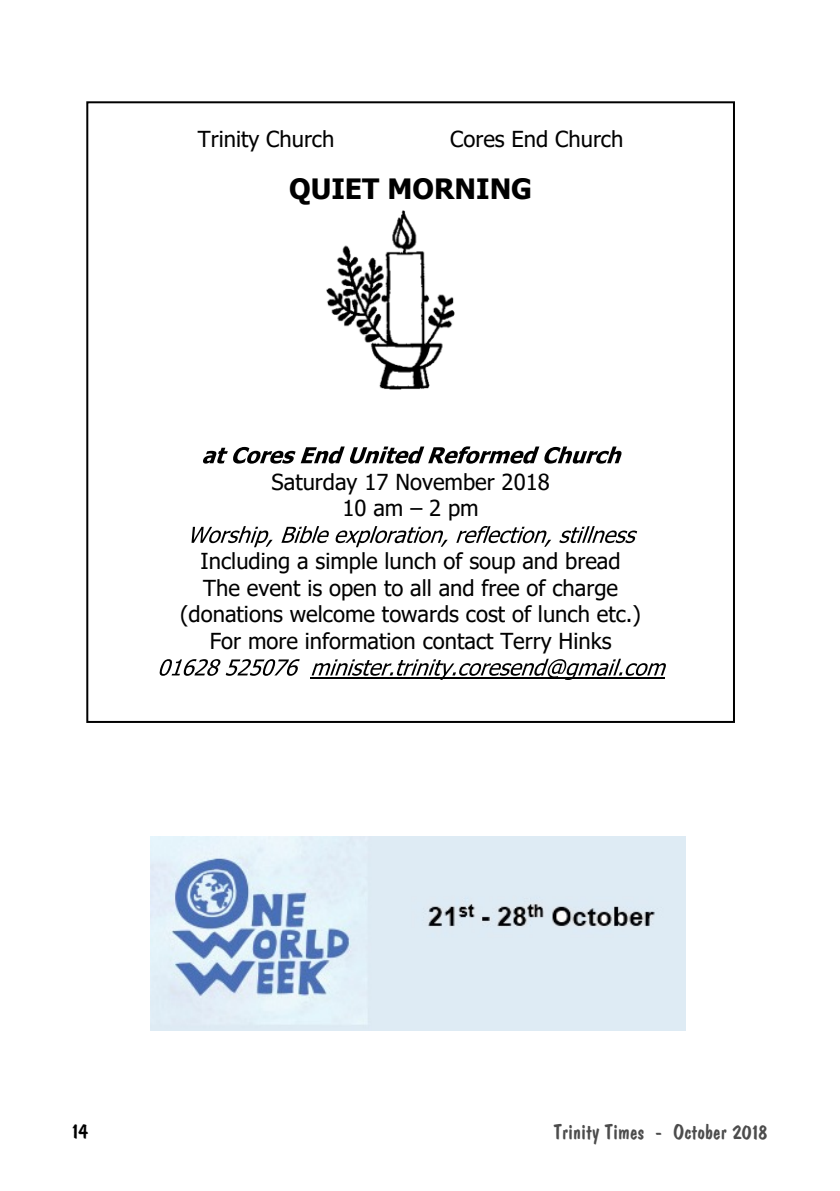
<style>
.page{position:relative;width:840px;height:1191px;background:#fff}
.page>*{position:absolute;margin:0;border:0;box-sizing:border-box;transform-origin:0 0}
.t1{font:700 28px "Tahoma";color:#000}
.t2{font:22px/26.6px "Tahoma";color:#000;text-align:center}
.t3{font:22px "Dom Casual BT";color:#4c4c4c}
.t4{font:22px "Dom Casual BT";color:#000}
</style>
<div class="page">
<svg style="left:203px;top:446px;width:418px;height:17px"></svg>
<svg style="left:191px;top:526px;width:81px;height:21px"></svg>
<svg style="left:281px;top:526px;width:48px;height:17px"></svg>
<svg style="left:335px;top:526px;width:112px;height:21px"></svg>
<svg style="left:456px;top:526px;width:95px;height:21px"></svg>
<svg style="left:559px;top:526px;width:77px;height:17px"></svg>
<svg style="left:159px;top:659px;width:140px;height:17px"></svg>
<svg style="left:311px;top:659px;width:354px;height:21px"></svg>
<hr style="left:310px;top:677px;width:353px;height:1px;background:#000">
<img style="left:326px;top:210px;width:128px;height:179px">
<img style="left:150px;top:837px;width:534px;height:193px">
<p class="t2" style="left:198px;top:128px;width:138px">Trinity Church</p>
<p class="t2" style="left:450px;top:128px;width:174px">Cores End Church</p>
<p class="t1" style="left:289px;top:178px;width:244px">QUIET MORNING</p>
<p class="t2" style="left:271px;top:470px;width:279px">Saturday 17 November 2018<br>10 am – 2 pm</p>
<p class="t2" style="left:180px;top:550px;width:462px">Including a simple lunch of soup and bread The event is open to all and free of charge (donations welcome towards cost of lunch etc.)<br>For more information contact Terry Hinks</p>
<p class="t4" style="left:72px;top:1121px;width:18px">14</p>
<p class="t3" style="left:553px;top:1122px;width:216px">Trinity Times - October 2018</p>
</div>
